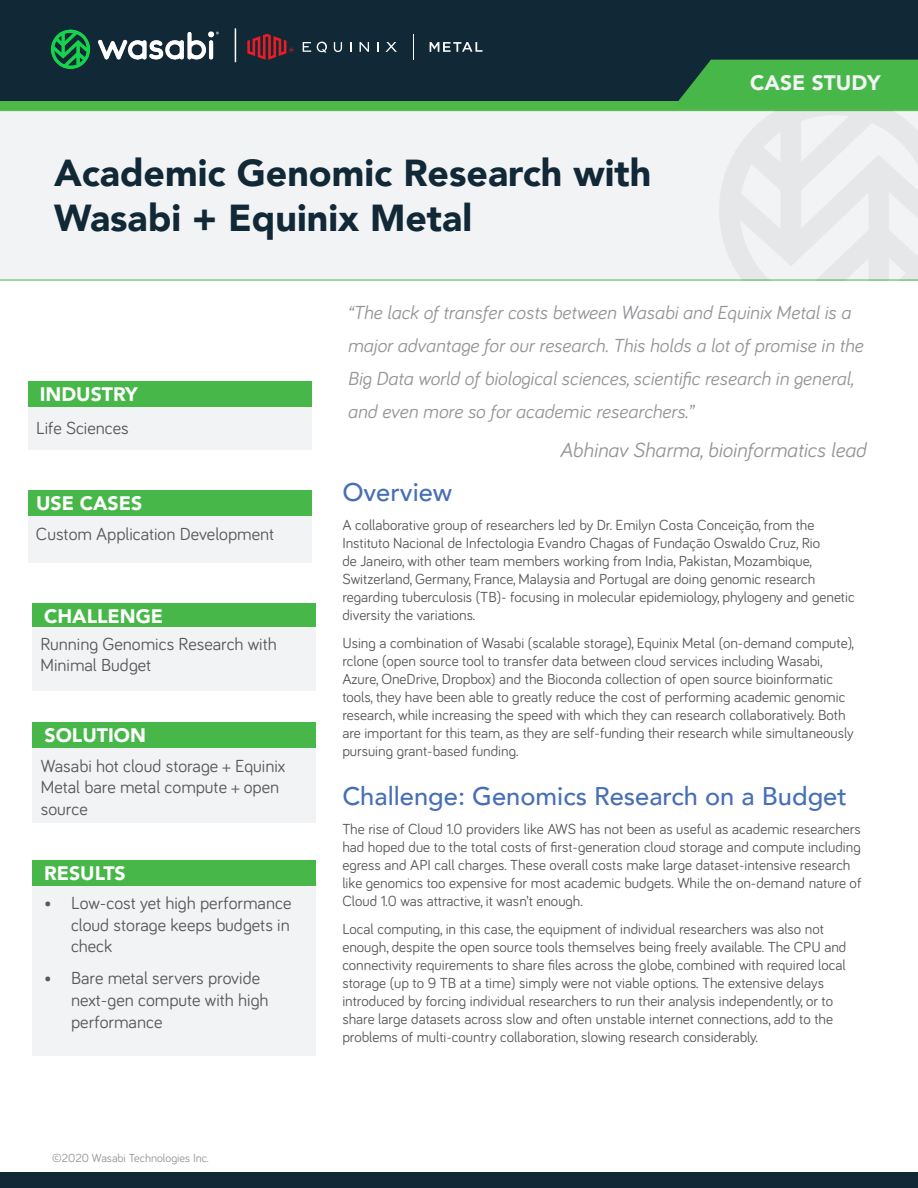
<style>
.page{position:relative;width:918px;height:1188px;background:#fff}
.page>*{position:absolute;margin:0;border:0;box-sizing:border-box;transform-origin:0 0}
.t1{font:900 37.5px/45px "Avenir";color:#112837}
.t2{font:500 25.5px "Avenir";color:#466fb6}
.t3{font:italic 21px "Bariol";color:#939598}
.t4{font:900 21px "Avenir";color:#f1f3f4}
.t5{font:italic 19.5px/33px "Bariol";color:#939598}
.t6{font:900 19.5px "Avenir";color:#fff}
.t7{font:18px/21.6px "Bariol";color:#58595b}
.t8{font:15px/18px "Bariol";color:#58595b}
.t9{font:12px "Bariol";color:#939598}
</style>
<div class="page">
<div style="left:0;top:0;width:918px;height:101px;background:#112837"></div>
<img style="left:51px;top:29px;width:168px;height:40px">
<div style="left:0;top:1173px;width:918px;height:15px;background:#112837"></div>
<div style="left:0;top:101px;width:918px;height:9px;background:#4db748"></div>
<svg style="left:678px;top:60px;width:240px;height:41px;background:#44ac47"></svg>
<svg style="left:303px;top:42px;width:8px;height:10px"></svg>
<svg style="left:334px;top:42px;width:8px;height:10px"></svg>
<svg style="left:360px;top:42px;width:9px;height:10px"></svg>
<svg style="left:377px;top:42px;width:2px;height:10px"></svg>
<svg style="left:386px;top:42px;width:11px;height:10px"></svg>
<svg style="left:317px;top:42px;width:10px;height:11px"></svg>
<svg style="left:247px;top:34px;width:47px;height:26px"></svg>
<svg style="left:413px;top:34px;width:1px;height:26px"></svg>
<svg style="left:430px;top:42px;width:53px;height:10px"></svg>
<div style="left:0;top:110px;width:918px;height:170px;background:#f1f3f4"></div>
<img style="left:710px;top:111px;width:208px;height:169px">
<div style="left:32px;top:603px;width:284px;height:26px;background:#48b749"></div>
<div style="left:32px;top:627px;width:284px;height:63px;background:#f1f3f4"></div>
<div style="left:33px;top:722px;width:283px;height:26px;background:#48b749"></div>
<div style="left:33px;top:748px;width:283px;height:75px;background:#f1f3f4"></div>
<div style="left:32px;top:860px;width:284px;height:26px;background:#48b749"></div>
<div style="left:32px;top:886px;width:284px;height:170px;background:#f1f3f4"></div>
<div style="left:28px;top:381px;width:284px;height:26px;background:#48b749"></div>
<div style="left:28px;top:407px;width:284px;height:43px;background:#f1f3f4"></div>
<div style="left:28px;top:490px;width:284px;height:26px;background:#48b749"></div>
<div style="left:28px;top:516px;width:283px;height:46px;background:#f1f3f4"></div>
<hr style="left:235px;top:28px;width:1px;height:34px;background:#fff">
<h1 class="t1" style="left:54px;top:150px;width:599px">Academic Genomic Research with<br>Wasabi + Equinix Metal</h1>
<h3 class="t4" style="left:750px;top:65px;width:132px">CASE STUDY</h3>
<h3 class="t6" style="left:40px;top:377px;width:99px">INDUSTRY</h3>
<p class="t7" style="left:36px;top:416px;width:94px">Life Sciences</p>
<h3 class="t6" style="left:36px;top:486px;width:108px">USE CASES</h3>
<p class="t7" style="left:36px;top:523px;width:240px">Custom Application Development</p>
<h3 class="t6" style="left:44px;top:599px;width:121px">CHALLENGE</h3>
<p class="t7" style="left:40px;top:632px;width:238px">Running Genomics Research with<br>Minimal Budget</p>
<h3 class="t6" style="left:45px;top:718px;width:103px">SOLUTION</h3>
<p class="t7" style="left:41px;top:754px;width:246px">Wasabi hot cloud storage + Equinix<br>Metal bare metal compute + open source</p>
<h3 class="t6" style="left:44px;top:856px;width:83px">RESULTS</h3>
<p class="t7" style="left:71px;top:891px;width:222px;text-align:justify;text-indent:-27px">• Low-cost yet high performance cloud storage keeps budgets in check</p>
<p class="t7" style="left:71px;top:967px;width:199px;text-indent:-27px">• Bare metal servers provide next-gen compute with high performance</p>
<p class="t9" style="left:52px;top:1149px;width:158px">©2020 Wasabi Technologies Inc.</p>
<p class="t5" style="left:347px;top:295px;width:517px">“The lack of transfer costs between Wasabi and Equinix Metal is a major advantage for our research. This holds a lot of promise in the Big Data world of biological sciences, scientific research in general, and even more so for academic researchers.”</p>
<h3 class="t3" style="left:560px;top:436px;width:308px">Abhinav Sharma, bioinformatics lead</h3>
<h2 class="t2" style="left:342px;top:470px;width:111px">Overview</h2>
<p class="t8" style="left:342px;top:515px;width:514px">A collaborative group of researchers led by Dr. Emilyn Costa Conceição, from the Instituto Nacional de Infectologia Evandro Chagas of Fundação Oswaldo Cruz, Rio<br>de Janeiro, with other team members working from India, Pakistan, Mozambique, Switzerland, Germany, France, Malaysia and Portugal are doing genomic research regarding tuberculosis (TB)- focusing in molecular epidemiology, phylogeny and genetic diversity the variations.</p>
<p class="t8" style="left:342px;top:634px;width:513px">Using a combination of Wasabi (scalable storage), Equinix Metal (on-demand compute), rclone (open source tool to transfer data between cloud services including Wasabi, Azure, OneDrive, Dropbox) and the Bioconda collection of open source bioinformatic tools, they have been able to greatly reduce the cost of performing academic genomic research, while increasing the speed with which they can research collaboratively. Both are important for this team, as they are self-funding their research while simultaneously pursuing grant-based funding.</p>
<h2 class="t2" style="left:342px;top:774px;width:506px">Challenge: Genomics Research on a Budget</h2>
<p class="t8" style="left:342px;top:819px;width:520px">The rise of Cloud 1.0 providers like AWS has not been as useful as academic researchers had hoped due to the total costs of first-generation cloud storage and compute including egress and API call charges. These overall costs make large dataset-intensive research like genomics too expensive for most academic budgets. While the on-demand nature of Cloud 1.0 was attractive, it wasn’t enough.</p>
<p class="t8" style="left:342px;top:919px;width:506px">Local computing, in this case, the equipment of individual researchers was also not enough, despite the open source tools themselves being freely available. The CPU and connectivity requirements to share files across the globe, combined with required local storage (up to 9 TB at a time) simply were not viable options. The extensive delays introduced by forcing individual researchers to run their analysis independently, or to share large datasets across slow and often unstable internet connections, add to the problems of multi-country collaboration, slowing research considerably.</p>
</div>
